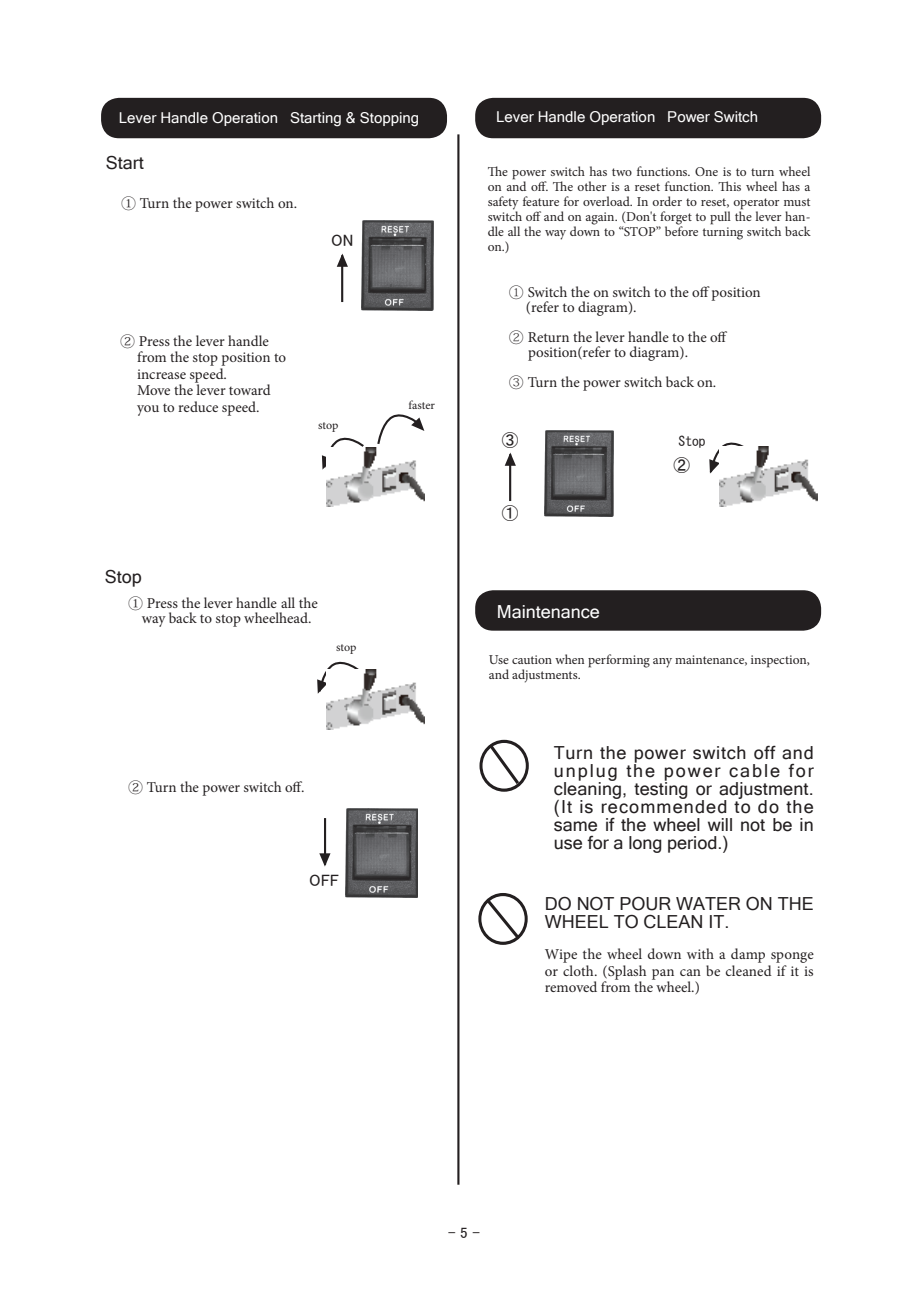
<style>
.page{position:relative;width:919px;height:1289px;background:#fff}
.page>*{position:absolute;margin:0;border:0;box-sizing:border-box;transform-origin:0 0}
.t1{font:18px/18px "Microsoft Sans Serif";color:#231f20;text-align:justify}
.t2{font:18px "Microsoft Sans Serif";color:#fff}
.t3{font:16.5px "MS P Gothic";color:#231f20}
.t4{font:15px/16.5px "Minion Pro";color:#231f20}
.t5{font:15px "Microsoft Sans Serif";color:#fff}
.t6{font:15px "MS P Gothic";color:#231f20}
.t7{font:13.5px/15px "Minion Pro";color:#231f20;text-align:justify}
.t8{font:13.5px "MS Gothic";color:#231f20}
.t9{font:12px "Minion Pro";letter-spacing:-.005em;color:#231f20}
.s1{font-family:"Koz Min Pro Regular 90 msp RKSJ H"}
.s2{font-family:"Koz Min Pro Extra Light 90 msp RKSJ H"}
</style>
<div class="page">
<div style="left:475px;top:98px;width:346px;height:40px;background:#231f20;border-radius:18px"></div>
<div style="left:479px;top:739px;width:50px;height:52px;border:3px solid #231f20;border-radius:50%"></div>
<svg style="left:486px;top:740px;width:36px;height:47px"></svg>
<div style="left:478px;top:893px;width:49px;height:51px;border:3px solid #231f20;border-radius:50%"></div>
<svg style="left:483px;top:895px;width:39px;height:46px"></svg>
<hr style="left:457px;top:134px;width:2px;height:1050px;background:#231f20">
<hr style="left:509px;top:454px;width:2px;height:47px;background:#231f20">
<svg style="left:504px;top:452px;width:12px;height:14px"></svg>
<svg style="left:709px;top:442px;width:35px;height:32px"></svg>
<div style="left:475px;top:590px;width:346px;height:40px;background:#231f20;border-radius:18px"></div>
<img style="left:544px;top:430px;width:69px;height:86px">
<div style="left:101px;top:98px;width:346px;height:40px;background:#231f20;border-radius:18px"></div>
<svg style="left:322px;top:437px;width:42px;height:32px"></svg>
<hr style="left:341px;top:255px;width:2px;height:47px;background:#231f20">
<svg style="left:337px;top:253px;width:11px;height:14px"></svg>
<svg style="left:377px;top:414px;width:47px;height:30px"></svg>
<svg style="left:317px;top:661px;width:42px;height:32px"></svg>
<hr style="left:324px;top:818px;width:2px;height:46px;background:#231f20">
<svg style="left:319px;top:853px;width:11px;height:13px"></svg>
<img style="left:361px;top:221px;width:72px;height:89px">
<img style="left:345px;top:808px;width:73px;height:89px">
<img style="left:326px;top:447px;width:99px;height:60px">
<img style="left:719px;top:446px;width:98px;height:60px">
<img style="left:326px;top:669px;width:99px;height:60px">
<p class="t5" style="left:119px;top:109px;width:302px">Lever Handle Operation Starting &amp; Stopping</p>
<p class="t1" style="left:106px;top:153px;width:40px">Start</p>
<p class="t4" style="left:121px;top:196px;width:177px"><span class="s1">①</span> Turn the power switch on.</p>
<p class="t3" style="left:331px;top:231px;width:24px">ON</p>
<p class="t4" style="left:137px;top:334px;width:151px;text-indent:-17px"><span class="s1">②</span> Press the lever handle from the stop position to increase speed.<br>Move the lever toward you to reduce speed.</p>
<p class="t9" style="left:318px;top:420px;width:22px">stop</p>
<p class="t9" style="left:408px;top:400px;width:28px">faster</p>
<p class="t1" style="left:105px;top:568px;width:39px">Stop</p>
<p class="t4" style="left:128px;top:597px;width:191px;line-height:15px;text-align:center"><span class="s1">①</span> Press the lever handle all the way back to stop wheelhead.</p>
<p class="t9" style="left:336px;top:642px;width:22px">stop</p>
<p class="t4" style="left:128px;top:780px;width:178px"><span class="s1">②</span> Turn the power switch off.</p>
<p class="t3" style="left:309px;top:871px;width:31px">OFF</p>
<p class="t5" style="left:496px;top:108px;width:263px">Lever Handle Operation Power Switch</p>
<p class="t7" style="left:487px;top:165px;width:324px">The power switch has two functions. One is to turn wheel on and off. The other is a reset function. This wheel has a safety feature for overload. In order to reset, operator must switch off and on again. (Don't forget to pull the lever han&shy;dle all the way down to “STOP” before turning switch back on.)</p>
<p class="t4" style="left:526px;top:286px;width:236px;line-height:15px;text-indent:-17px"><span class="s2">①</span> Switch the on switch to the off position (refer to diagram).</p>
<p class="t4" style="left:509px;top:331px;width:220px;line-height:15px"><span class="s2">②</span> Return the lever handle to the off<span class="s1">　</span> position(refer to diagram).</p>
<p class="t4" style="left:509px;top:375px;width:209px"><span class="s2">③</span> Turn the power switch back on.</p>
<p class="t3" style="left:501px;top:431px;width:18px">③</p>
<p class="t3" style="left:501px;top:504px;width:18px">①</p>
<p class="t8" style="left:678px;top:434px;width:28px">Stop</p>
<p class="t3" style="left:673px;top:457px;width:18px">②</p>
<p class="t2" style="left:496px;top:601px;width:105px">Maintenance</p>
<p class="t7" style="left:489px;top:653px;width:322px">Use caution when performing any maintenance, inspection, and adjustments.</p>
<p class="t1" style="left:554px;top:743px;width:261px">Turn the power switch off and unplug the power cable for cleaning, testing or adjustment. (It is recommended to do the same if the wheel will not be in use for a long period.)</p>
<p class="t1" style="left:545px;top:894px;width:270px">DO NOT POUR WATER ON THE<br>WHEEL TO CLEAN IT.</p>
<p class="t4" style="left:545px;top:947px;width:270px;text-align:justify">Wipe the wheel down with a damp sponge or cloth. (Splash pan can be cleaned if it is removed from the wheel.)</p>
<p class="t6" style="left:448px;top:1225px;width:33px">- 5 -</p>
</div>
